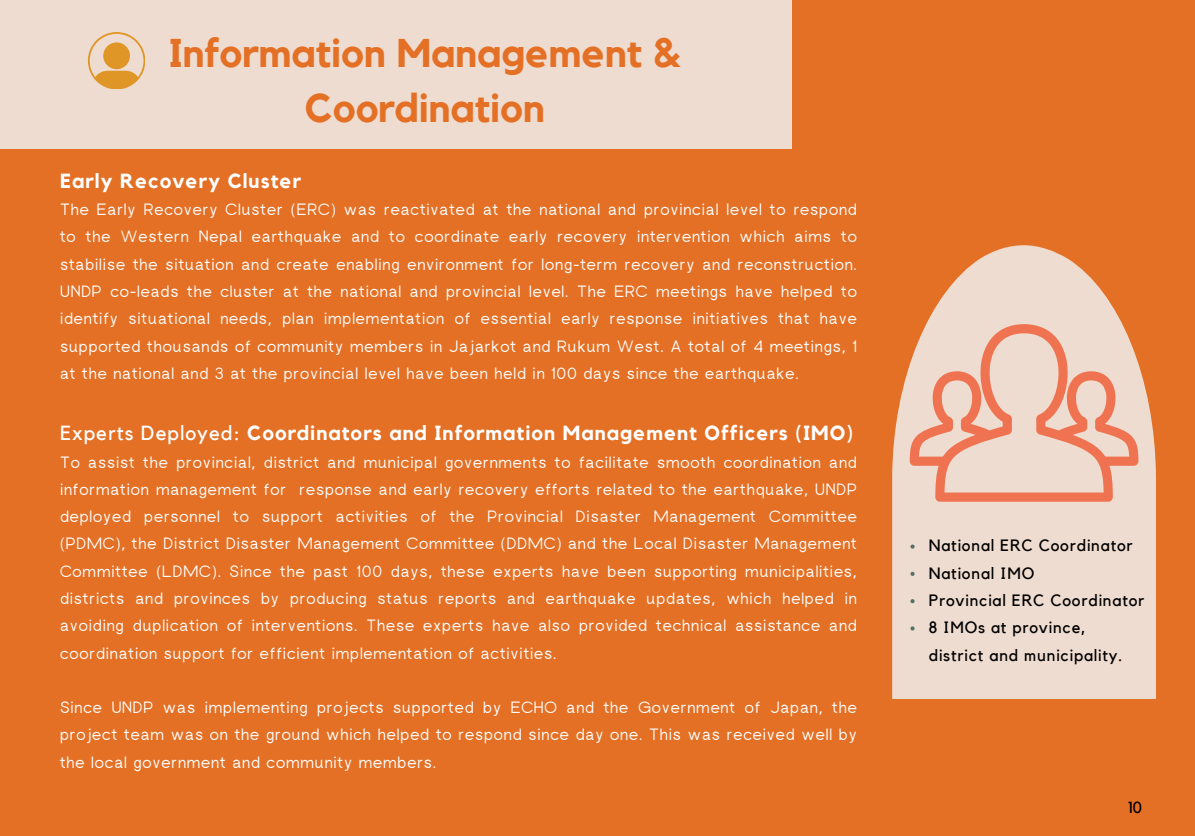
<style>
.page{position:relative;width:1195px;height:836px;background:#fff}
.page>*{position:absolute;margin:0;border:0;box-sizing:border-box;transform-origin:0 0}
.t1{font:700 40px/55.4px "Kollektif";color:#e47025;text-align:center}
.t2{font:700 20.4px "Kollektif";letter-spacing:.05em;color:#fff}
.t3{font:16.4px/27.2px "rugratssans";letter-spacing:.05em;color:#fff;text-align:justify}
.t4{font:16.4px/27.2px "Kollektif";letter-spacing:.05em;color:#000}
.t5{font:16px "Kollektif";color:#000}
.s1{font-weight:400}
</style>
<div class="page">
<div style="left:0;top:0;width:1194px;height:835px;background:#e47025"></div>
<div style="left:0;top:0;width:791px;height:149px;background:#efdcd0"></div>
<svg style="left:88px;top:32px;width:57px;height:57px"></svg>
<svg style="left:892px;top:245px;width:263px;height:454px;fill:#efdcd0"></svg>
<svg style="left:909px;top:324px;width:229px;height:177px;background:#eec0ad"></svg>
<svg style="left:910px;top:544px;width:4px;height:4px"></svg>
<svg style="left:910px;top:571px;width:4px;height:5px"></svg>
<svg style="left:910px;top:599px;width:4px;height:4px"></svg>
<svg style="left:910px;top:626px;width:4px;height:4px"></svg>
<h1 class="t1" style="left:169px;top:27px;width:514px">Information Management &amp;<br>Coordination</h1>
<p class="t2" style="left:60px;top:171px;width:242px">Early Recovery Cluster</p>
<p class="t3" style="left:60px;top:197px;width:798px">The Early Recovery Cluster (ERC) was reactivated at the national and provincial level to respond to the Western Nepal earthquake and to coordinate early recovery intervention which aims to stabilise the situation and create enabling environment for long-term recovery and reconstruction.<br>UNDP co-leads the cluster at the national and provincial level. The ERC meetings have helped to identify situational needs, plan implementation of essential early response initiatives that have supported thousands of community members in Jajarkot and Rukum West. A total of 4 meetings, 1 at the national and 3 at the provincial level have been held in 100 days since the earthquake.</p>
<p class="t2" style="left:60px;top:423px;width:794px"><span class="s1">Experts Deployed:</span> Coordinators and Information Management Officers (IMO)</p>
<p class="t3" style="left:60px;top:450px;width:798px">To assist the provincial, district and municipal governments to facilitate smooth coordination and information management for response and early recovery efforts related to the earthquake, UNDP deployed personnel to support activities of the Provincial Disaster Management Committee (PDMC), the District Disaster Management Committee (DDMC) and the Local Disaster Management Committee (LDMC). Since the past 100 days, these experts have been supporting municipalities, districts and provinces by producing status reports and earthquake updates, which helped in avoiding duplication of interventions. These experts have also provided technical assistance and coordination support for efficient implementation of activities.</p>
<p class="t3" style="left:60px;top:695px;width:798px">Since UNDP was implementing projects supported by ECHO and the Government of Japan, the project team was on the ground which helped to respond since day one. This was received well by the local government and community members.</p>
<p class="t4" style="left:928px;top:532px;width:217px">National ERC Coordinator<br>National IMO<br>Provincial ERC Coordinator<br>8 IMOs at province, district and municipality.</p>
<p class="t5" style="left:1127px;top:799px;width:16px">10</p>
</div>
